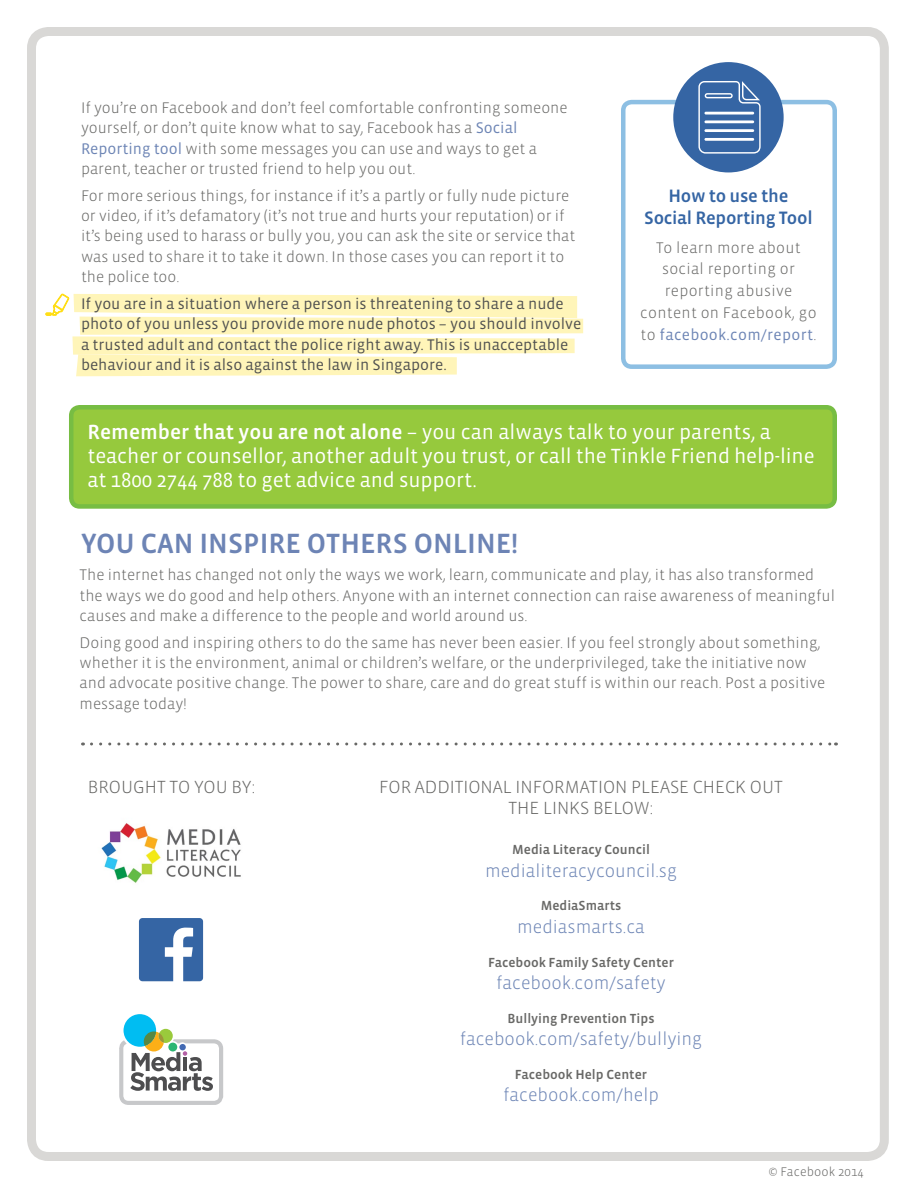
<style>
.page{position:relative;width:918px;height:1188px;background:#fff}
.page>*{position:absolute;margin:0;border:0;box-sizing:border-box;transform-origin:0 0}
.t1{font:500 28.5px "Vista Sans OT";color:#6d84b5}
.t2{font:21px/24px "Vista Sans OT";letter-spacing:-.005em;color:#fff}
.t3{font:300 18.3px "Vista Sans OT";color:#6d85b5}
.t4{font:500 18.3px/21.8px "Vista Sans OT";color:#3565a4;text-align:center}
.t5{font:300 18px/20.2px "Vista Sans OT";color:#686866;text-align:center}
.t6{font:300 15.75px/20.2px "Vista Sans OT";color:#686866}
.t7{font:15.75px/20.2px "Vista Sans OT";color:#505150}
.t8{font:300 15.75px/21.8px "Vista Sans OT";letter-spacing:.02em;color:#686866;text-align:center}
.t9{font:500 13.5px "Vista Sans OT";color:#686866}
.t10{font:300 12.75px "Vista Sans OT";letter-spacing:.01em;color:#686866}
.s1{font-weight:400;color:#6d85b5}
.s2{font-weight:500}
</style>
<div class="page">
<div style="left:27px;top:27px;width:862px;height:1134px;border:9px solid #d9d8d6;border-radius:17px"></div>
<svg style="left:91px;top:742px;width:746px;height:4px"></svg>
<div style="left:621px;top:100px;width:216px;height:269px;border:4px solid #8dbfe3;border-radius:9px"></div>
<div style="left:71px;top:407px;width:764px;height:99px;background:#96c93d;border-radius:9px"></div>
<div style="left:69px;top:405px;width:768px;height:104px;border:4px solid #77bd43;border-radius:9px"></div>
<div style="left:673px;top:62px;width:111px;height:110px;background:#3565a4;border-radius:50%"></div>
<svg style="left:698px;top:81px;width:63px;height:73px"></svg>
<svg style="left:45px;top:294px;width:538px;height:82px"></svg>
<svg style="left:139px;top:918px;width:64px;height:63px"></svg>
<div style="left:159px;top:1029px;width:14px;height:14px;background:#9aca3c;border-radius:50%"></div>
<div style="left:124px;top:1014px;width:32px;height:33px;background:#00bdf2;border-radius:50%"></div>
<svg style="left:119px;top:1031px;width:104px;height:74px"></svg>
<img style="left:101px;top:823px;width:140px;height:60px">
<p class="t6" style="left:81px;top:98px;width:488px">I f you’re on Facebook and don’t feel comfortable confronting someone yourself, or don’t quite know what to say, Facebook has a <span class="s1">Social Reporting tool</span> with some messages you can use and ways to get a parent, teacher or trusted friend to help you out.</p>
<p class="t6" style="left:81px;top:186px;width:496px">For more serious things, for instance if it’s a partly or fully nude picture or video, if it’s defamatory (it’s not true and hurts your reputation) or if it’s being used to harass or bully you, you can ask the site or service that was used to share it to take it down. I n those cases you can report it to the police too.</p>
<p class="t7" style="left:81px;top:294px;width:502px">If you are in a situation where a person is threatening to share a nude photo of you unless you provide more nude photos – you should involve a trusted adult and contact the police right away. This is unacceptable behaviour and it is also against the law in Singapore.</p>
<p class="t4" style="left:644px;top:186px;width:170px">H ow to use the<br>Social Reporting Tool</p>
<p class="t8" style="left:640px;top:237px;width:178px">To learn more about social reporting or reporting abusive content on Facebook, go to <span class="s1">facebook.com/report</span>.</p>
<h2 class="t2" style="left:87px;top:420px;width:729px"><span class="s2">Remember that you are not alone</span> – you can always talk to your parents, a teacher or counsellor, another adult you trust, or call the Tinkle Friend help-line at 1800 2744 788 to get advice and support.</h2>
<h1 class="t1" style="left:81px;top:529px;width:18px">YOU</h1>
<h1 class="t1" style="left:141px;top:529px;width:74px">CAN INSPIRE</h1>
<h1 class="t1" style="left:307px;top:529px;width:18px">OTHERS</h1>
<h1 class="t1" style="left:414px;top:529px;width:17px">ONLINE</h1>
<h1 class="t1" style="left:511px;top:529px;width:9px">!</h1>
<p class="t6" style="left:80px;top:565px;width:757px">The internet has changed not only the ways we work, learn, communicate and play, it has also transformed the ways we do good and help others. Anyone with an internet connection can raise awareness of meaningful causes and make a difference to the people and world around us.</p>
<p class="t6" style="left:80px;top:633px;width:747px">Doing good and inspiring others to do the same has never been easier. If you feel strongly about something, whether it is the environment, animal or children’s welfare, or the underprivileged, take the initiative now and advocate positive change. The power to share, care and do great stuff is within our reach. Post a positive message today!</p>
<p class="t5" style="left:88px;top:778px;width:169px">Brought to you by:</p>
<p class="t5" style="left:379px;top:778px;width:403px">For add itional information please check out the links below:</p>
<p class="t9" style="left:512px;top:843px;width:139px">Media Literacy Council</p>
<p class="t3" style="left:485px;top:861px;width:194px">medialiteracycouncil.sg</p>
<p class="t9" style="left:541px;top:899px;width:82px">MediaSmarts</p>
<p class="t3" style="left:517px;top:917px;width:129px">mediasmarts.ca</p>
<p class="t9" style="left:488px;top:955px;width:187px">Facebook Family Safety Center</p>
<p class="t3" style="left:496px;top:973px;width:171px">facebook.com/safety</p>
<p class="t9" style="left:508px;top:1011px;width:148px">Bullying Prevention Tips</p>
<p class="t3" style="left:460px;top:1030px;width:244px">facebook.com/safety/bullying</p>
<p class="t9" style="left:515px;top:1067px;width:134px">Facebook Help Center</p>
<p class="t3" style="left:503px;top:1086px;width:157px">facebook.com/help</p>
<p class="t10" style="left:768px;top:1166px;width:97px">© Facebook 2014</p>
</div>
